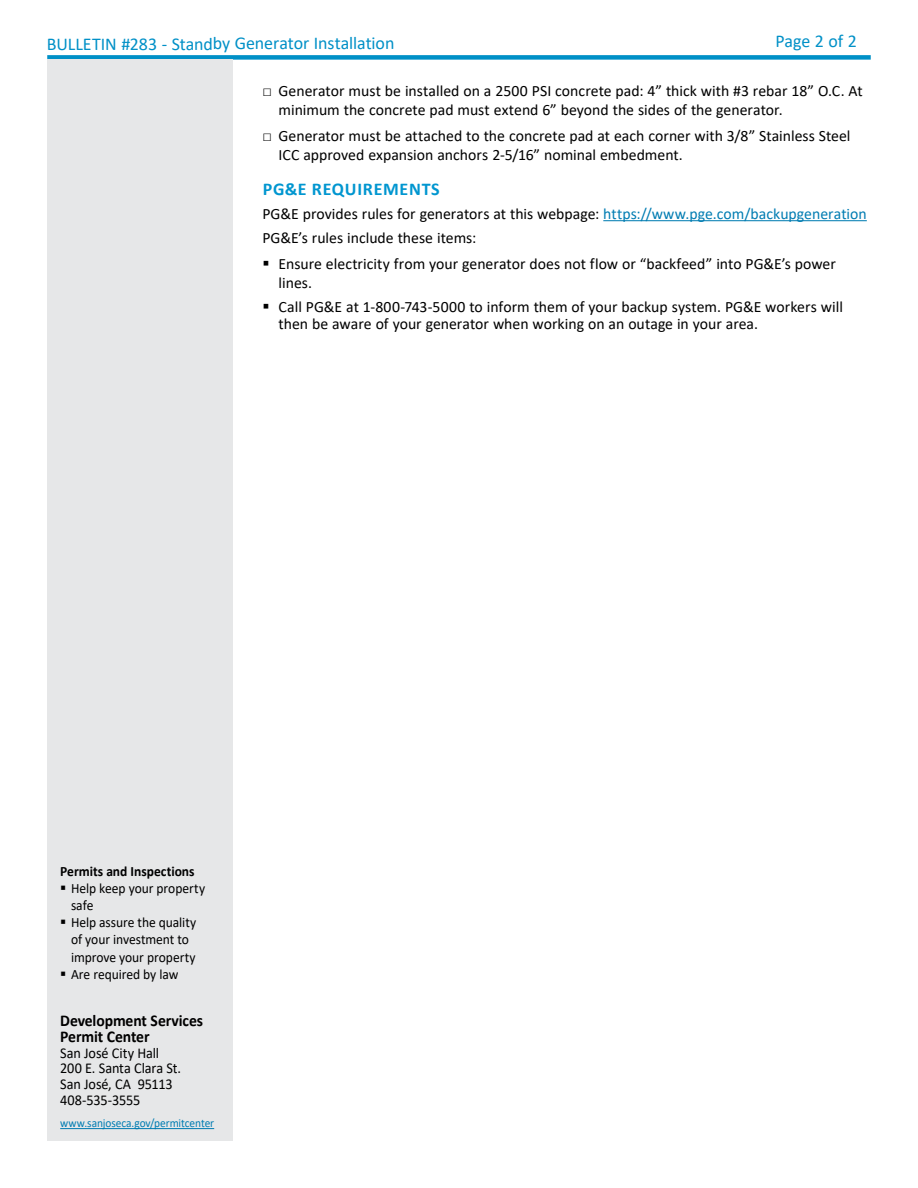
<style>
.page{position:relative;width:918px;height:1188px;background:#fff}
.page>*{position:absolute;margin:0;border:0;box-sizing:border-box;transform-origin:0 0}
.BULLETIN___Page_2_He{font:18px "Calibri";letter-spacing:-.015em;color:#0090c7}
.Subhead_1{font:700 18px "Calibri";letter-spacing:.04em;color:#0096d0}
.Sidebar_Text{font:700 16.5px/15.8px "Calibri";letter-spacing:-.01em;color:#000;scale:.95 1}
.Body_text_sp_ab{font:15.75px/19px "Calibri";color:#000}
.Sidebar_Text-2{font:15px/15.8px "Calibri";letter-spacing:-.01em;color:#000;scale:.95 1}
.t1{font:14.25px/17.1px "Calibri";letter-spacing:-.005em;color:#000;scale:.95 1}
.Sidebar_Text-3{font:700 14.25px "Calibri";color:#000;scale:.95 1}
.Sidebar_Text-4{font:12px "Calibri";letter-spacing:-.01em;color:#007cb2;scale:.95 1}
.s1{color:#007cb2}
</style>
<div class="page">
<div style="left:47px;top:55px;width:824px;height:5px;background:#0090c7"></div>
<div style="left:47px;top:60px;width:185px;height:1081px;background:#e6e7e8"></div>
<hr style="left:60px;top:1128px;width:154px;height:1px;background:#007cb2">
<hr style="left:603px;top:220px;width:264px;height:1px;background:#007cb2">
<p class="BULLETIN___Page_2_He" style="left:47px;top:31px;width:349px">BULLETIN #283 - Standby Generator Installation</p>
<p class="BULLETIN___Page_2_He" style="left:775px;top:28px;width:83px">Page 2 of 2</p>
<p class="Body_text_sp_ab" style="left:279px;top:81px;width:586px;text-indent:-16px">□ Generator must be installed on a 2500 PSI concrete pad: 4” thick with #3 rebar 18” O.C. At minimum the concrete pad must extend 6” beyond the sides of the generator.</p>
<p class="Body_text_sp_ab" style="left:279px;top:126px;width:573px;text-indent:-16px">□ Generator must be attached to the concrete pad at each corner with 3/8” Stainless Steel<br>ICC approved expansion anchors 2-5/16” nominal embedment.</p>
<p class="Subhead_1" style="left:263px;top:176px;width:178px">PG&amp;E REQUIREMENTS</p>
<p class="Body_text_sp_ab" style="left:262px;top:204px;width:606px">PG&amp;E provides rules for generators at this webpage: <span class="s1">https://www.pge.com/backupgeneration</span></p>
<p class="Body_text_sp_ab" style="left:262px;top:228px;width:215px">PG&amp;E’s rules include these items:</p>
<p class="Body_text_sp_ab" style="left:279px;top:254px;width:559px">Ensure electricity from your generator does not flow or “backfeed” into PG&amp;E’s power lines.</p>
<p class="Body_text_sp_ab" style="left:279px;top:297px;width:566px;line-height:17.2px">Call PG&amp;E at 1-800-743-5000 to inform them of your backup system. PG&amp;E workers will then be aware of your generator when working on an outage in your area.</p>
<p class="Sidebar_Text-3" style="left:60px;top:861px;width:143px">Permits and Inspections</p>
<p class="t1" style="left:71px;top:879px;width:143px">Help keep your property safe</p>
<p class="t1" style="left:71px;top:914px;width:133px">Help assure the quality of your investment to improve your property</p>
<p class="t1" style="left:71px;top:965px;width:115px">Are required by law</p>
<p class="Sidebar_Text" style="left:60px;top:1012px;width:152px">Development Services<br>Permit Center</p>
<p class="Sidebar_Text-2" style="left:60px;top:1044px;width:129px">San José City Hall<br>200 E. Santa Clara St.<br>San José, CA 95113<br>408-535-3555</p>
<p class="Sidebar_Text-4" style="left:60px;top:1115px;width:164px">www.sanjoseca.gov/permitcenter</p>
</div>
